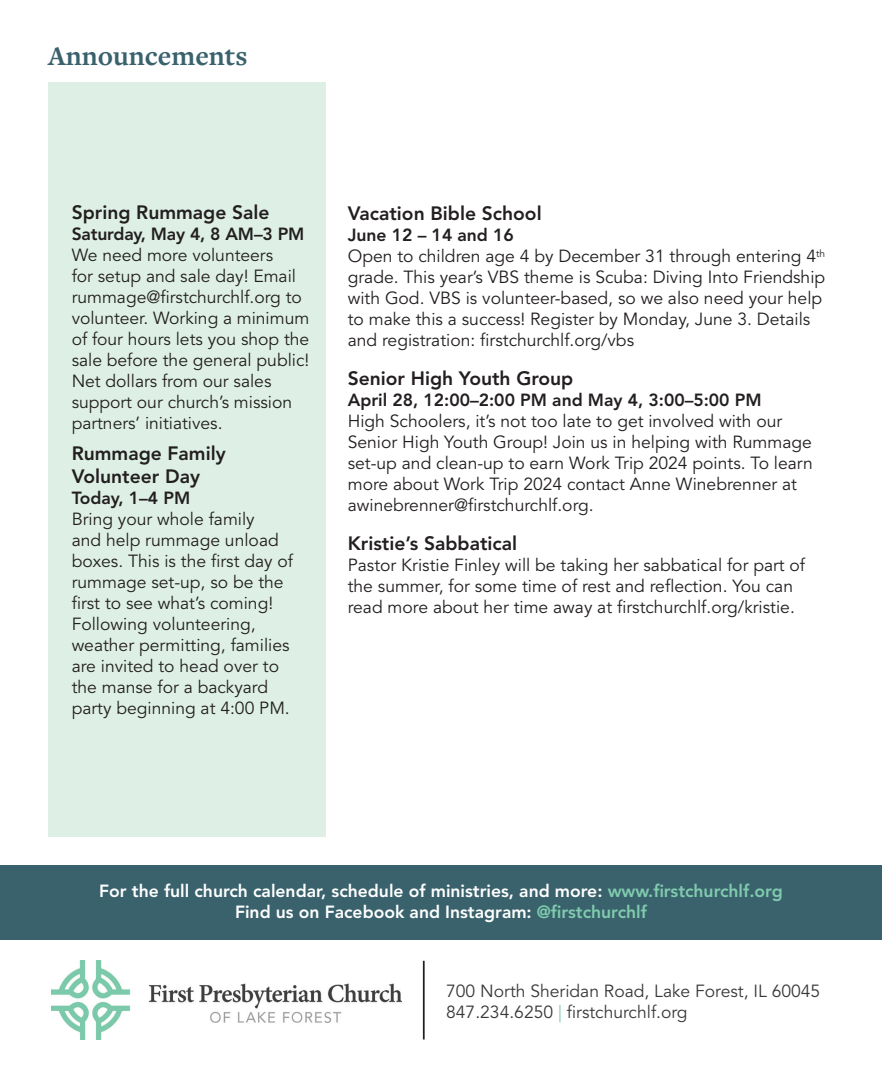
<style>
.page{position:relative;width:882px;height:1071px;background:#fff}
.page>*{position:absolute;margin:0;border:0;box-sizing:border-box;transform-origin:0 0}
.page_heading{font:700 28px "Freight Text Pro";color:#3a626d}
.Announcement_Heading{font:800 19.25px "Avenir LT Std";color:#231f20}
.Highlighted_Announcement_Heading{font:800 19.25px/23.1px "Avenir LT Std";color:#231f20}
.Highlighted_Announcement_body{font:17.5px/21px "Avenir LT Std";color:#231f20}
.Announcement_body{font:17.5px/21px "Avenir LT Std";color:#231f20}
.Announcement_Heading-2{font:17.5px/21px "Avenir LT Std";color:#231f20}
.t1{font:800 17.5px/21px "Avenir LT Std";color:#fff;text-align:center}
.t2{font:17.5px/21px "Avenir LT Std";color:#383938}
.Announcement_Heading-3{font:800 17.5px "Avenir LT Std";color:#231f20}
.Announcement_body-2{font:800 17.5px "Avenir LT Std";color:#231f20}
.s1{font-weight:800}
.s2{color:#80cbae}
</style>
<div class="page">
<img style="left:51px;top:961px;width:350px;height:78px">
<hr style="left:423px;top:961px;width:2px;height:79px;background:#231f20">
<div style="left:0;top:865px;width:882px;height:75px;background:#3a626d"></div>
<div style="left:48px;top:82px;width:277px;height:755px;background:#def0e6"></div>
<p class="page_heading" style="left:48px;top:37px;width:201px">Announcements</p>
<p class="Highlighted_Announcement_Heading" style="left:72px;top:201px;width:199px">Spring Rummage Sale</p>
<p class="Highlighted_Announcement_body" style="left:72px;top:224px;width:239px"><span class="s1">Saturday, May 4, 8 AM–3 PM<br></span>We need more volunteers<br>for setup and sale day! Email rummage@firstchurchlf.org to volunteer. Working a minimum of four hours lets you shop the sale before the general public!<br>Net dollars from our sales support our church’s mission partners’ initiatives.</p>
<p class="Highlighted_Announcement_Heading" style="left:72px;top:442px;width:156px">Rummage Family<br>Volunteer Day</p>
<p class="Highlighted_Announcement_body" style="left:72px;top:488px;width:223px"><span class="s1">Today, 1–4 PM<br></span>Bring your whole family<br>and help rummage unload boxes. This is the first day of rummage set-up, so be the first to see what’s coming!<br>Following volunteering, weather permitting, families are invited to head over to the manse for a backyard party beginning at 4:00 PM.</p>
<p class="Announcement_Heading" style="left:348px;top:202px;width:195px">Vacation Bible School</p>
<p class="Announcement_body-2" style="left:348px;top:225px;width:168px">June 12 – 14 and 16</p>
<p class="Announcement_body" style="left:348px;top:246px;width:479px">Open to children age 4 by December 31 through entering 4<sup>th </sup>grade. This year’s VBS theme is Scuba: Diving Into Friendship with God. VBS is volunteer-based, so we also need your help to make this a success! Register by Monday, June 3. Details and registration: firstchurchlf.org/vbs</p>
<p class="Announcement_Heading" style="left:348px;top:367px;width:227px">Senior High Youth Group</p>
<p class="Announcement_Heading-3" style="left:348px;top:390px;width:415px">April 28, 12:00–2:00 PM and May 4, 3:00–5:00 PM</p>
<p class="Announcement_body" style="left:348px;top:411px;width:467px">High Schoolers, it’s not too late to get involved with our Senior High Youth Group! Join us in helping with Rummage set-up and clean-up to earn Work Trip 2024 points. To learn more about Work Trip 2024 contact Anne Winebrenner at awinebrenner@firstchurchlf.org.</p>
<p class="Announcement_Heading" style="left:348px;top:532px;width:171px">Kristie’s Sabbatical</p>
<p class="Announcement_Heading-2" style="left:348px;top:555px;width:459px">Pastor Kristie Finley will be taking her sabbatical for part of the summer, for some time of rest and reflection. You can read more about her time away at firstchurchlf.org/kristie.</p>
<p class="t1" style="left:99px;top:880px;width:685px">For the full church calendar, schedule of ministries, and more: <span class="s2">www.firstchurchlf.org<br></span>Find us on Facebook and Instagram: <span class="s2">@firstchurchlf</span></p>
<p class="t2" style="left:446px;top:981px;width:376px">700 North Sheridan Road, Lake Forest, IL 60045<br>847.234.6250 <span class="s2">|</span> firstchurchlf.org</p>
</div>
